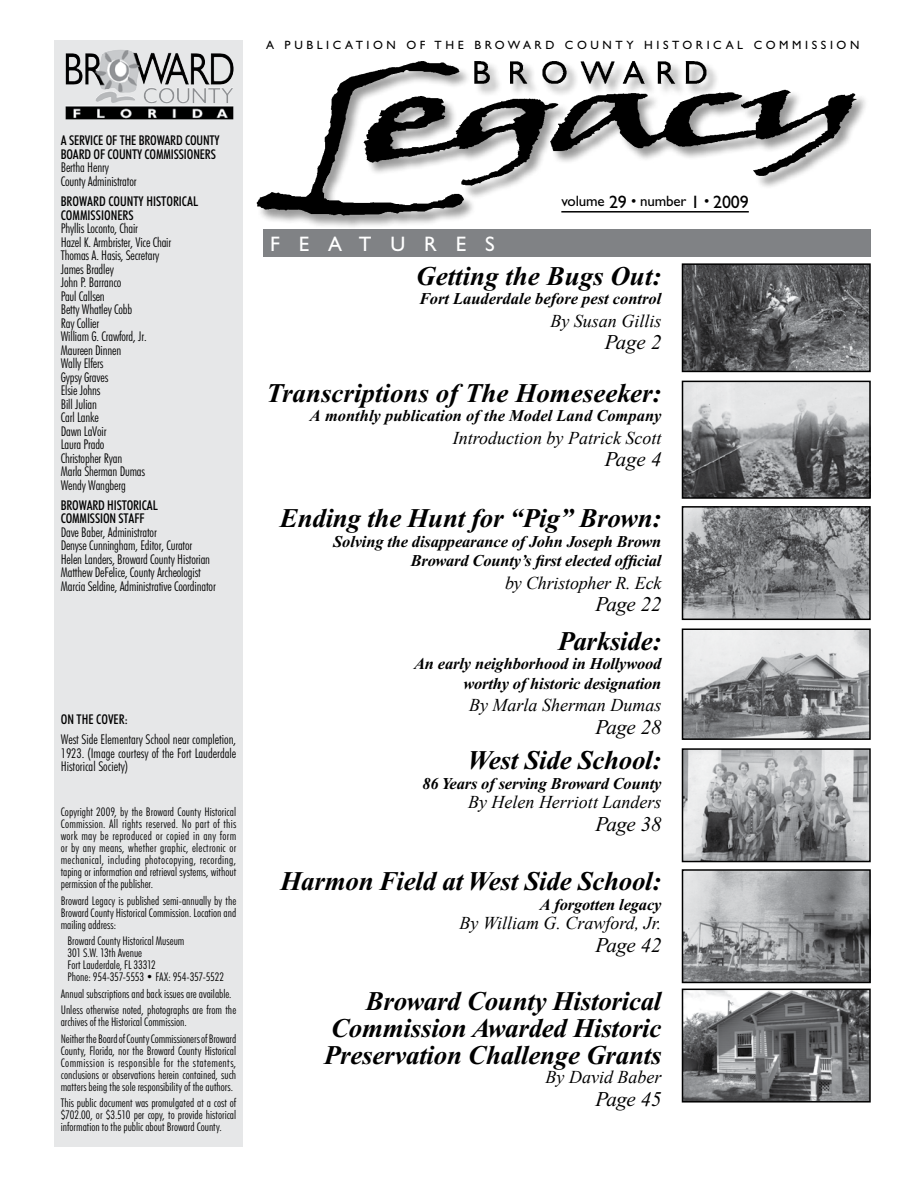
<style>
.page{position:relative;width:918px;height:1188px;background:#fff}
.page>*{position:absolute;margin:0;border:0;box-sizing:border-box;transform-origin:0 0}
.Normal__Web{font:italic 700 27px/27px "Times New Roman";letter-spacing:-.01em;color:#000;text-align:justify}
.Normal__Web-2{font:italic 21px "Times New Roman";letter-spacing:-.02em;color:#000}
.t1{font:21px "Gill Sans";letter-spacing:.9em;color:#fff}
.Normal__Web-3{font:italic 18px "Times New Roman";color:#000}
.Normal__Web-4{font:italic 700 16.5px/19.5px "Times New Roman";letter-spacing:-.01em;color:#000;text-align:right}
.t2{font:15px "Gill Sans";letter-spacing:-.01em;color:#000}
.t3{font:300 condensed 13.5px/13.5px "Futura BT";letter-spacing:-.01em;color:#000}
.t4{font:500 condensed 13.5px/13.5px "Futura BT";letter-spacing:-.01em;color:#000}
.t5{font:300 condensed 12px/12px "Futura BT";color:#000;text-align:justify}
.t6{font:12px "Gill Sans";letter-spacing:.3em;color:#000}
.s1{font-size:18px}
</style>
<div class="page">
<div style="left:54px;top:40px;width:189px;height:1108px;background:#e6e7e8"></div>
<img style="left:256px;top:61px;width:615px;height:169px">
<hr style="left:561px;top:211px;width:188px;height:2px;background:#000">
<div style="left:263px;top:230px;width:608px;height:27px;background:#808285"></div>
<img style="left:85px;top:50px;width:93px;height:43px">
<img style="left:685px;top:266px;width:183px;height:103px">
<div style="left:682px;top:263px;width:189px;height:109px;border:2px solid #000"></div>
<img style="left:685px;top:509px;width:183px;height:108px">
<div style="left:682px;top:506px;width:189px;height:114px;border:2px solid #000"></div>
<img style="left:685px;top:631px;width:183px;height:106px">
<div style="left:682px;top:628px;width:189px;height:112px;border:2px solid #000"></div>
<img style="left:685px;top:384px;width:183px;height:112px">
<div style="left:682px;top:381px;width:189px;height:118px;border:2px solid #000"></div>
<img style="left:685px;top:751px;width:183px;height:108px">
<div style="left:682px;top:748px;width:189px;height:114px;border:2px solid #000"></div>
<img style="left:685px;top:872px;width:183px;height:108px">
<div style="left:682px;top:869px;width:189px;height:114px;border:2px solid #000"></div>
<img style="left:685px;top:992px;width:183px;height:108px">
<div style="left:682px;top:989px;width:189px;height:114px;border:2px solid #000"></div>
<p class="t6" style="left:266px;top:38px;width:595px">A PUBLICATION OF THE BROWARD COUNTY HISTORICAL COMMISSION</p>
<p class="t4" style="left:61px;top:134px;width:161px">A SERVICE OF THE BROWARD COUNTY<br>BOARD OF COUNTY COMMISSIONERS</p>
<p class="t3" style="left:61px;top:161px;width:77px">Bertha Henry<br>County Administrator</p>
<p class="t4" style="left:61px;top:194px;width:139px">BROWARD COUNTY HISTORICAL<br>COMMISSIONERS</p>
<p class="t3" style="left:61px;top:221px;width:79px">Phyllis Loconto, Chair</p>
<p class="t3" style="left:61px;top:235px;width:112px">Hazel K. Armbrister, Vice Chair</p>
<p class="t3" style="left:61px;top:248px;width:100px">Thomas A. Hasis, Secretary</p>
<p class="t3" style="left:61px;top:262px;width:55px">James Bradley</p>
<p class="t3" style="left:61px;top:275px;width:62px">John P. Barranco</p>
<p class="t3" style="left:61px;top:289px;width:73px">Paul Callsen<br>Betty Whatley Cobb</p>
<p class="t3" style="left:61px;top:316px;width:40px">Ray Collier</p>
<p class="t3" style="left:61px;top:329px;width:88px">William G. Crawford, Jr.</p>
<p class="t3" style="left:61px;top:343px;width:62px">Maureen Dinnen</p>
<p class="t3" style="left:61px;top:356px;width:44px">Wally Elfers</p>
<p class="t3" style="left:61px;top:370px;width:49px">Gypsy Graves</p>
<p class="t3" style="left:61px;top:383px;width:41px">Elsie Johns</p>
<p class="t3" style="left:61px;top:397px;width:38px">Bill Julian</p>
<p class="t3" style="left:61px;top:410px;width:39px">Carl Lanke</p>
<p class="t3" style="left:61px;top:424px;width:47px">Dawn LaVoir</p>
<p class="t3" style="left:61px;top:437px;width:45px">Laura Prado</p>
<p class="t3" style="left:61px;top:451px;width:63px">Christopher Ryan</p>
<p class="t3" style="left:61px;top:464px;width:86px">Marla Sherman Dumas</p>
<p class="t3" style="left:61px;top:478px;width:67px">Wendy Wangberg</p>
<p class="t4" style="left:61px;top:498px;width:99px">BROWARD HISTORICAL<br>COMMISSION STAFF</p>
<p class="t3" style="left:61px;top:525px;width:98px">Dave Baber, Administrator</p>
<p class="t3" style="left:61px;top:539px;width:133px">Denyse Cunningham, Editor, Curator</p>
<p class="t3" style="left:61px;top:552px;width:151px">Helen Landers, Broward County Historian</p>
<p class="t3" style="left:61px;top:566px;width:142px">Matthew DeFelice, County Archeologist</p>
<p class="t3" style="left:61px;top:579px;width:157px">Marcia Seldine, Administrative Coordinator</p>
<p class="t4" style="left:61px;top:712px;width:69px">ON THE COVER:</p>
<p class="t3" style="left:61px;top:733px;width:177px;text-align:justify">West Side Elementary School near completion, 1923. (Image courtesy of the Fort Lauderdale Historical Society)</p>
<p class="t5" style="left:61px;top:806px;width:177px">Copyright 2009, by the Broward County Historical Commission. All rights reserved. No part of this work may be reproduced or copied in any form or by any means, whether graphic, electronic or mechanical, including photocopying, recording, taping or information and retrieval systems, without permission of the publisher.</p>
<p class="t5" style="left:61px;top:894px;width:177px">Broward Legacy is published semi-annually by the Broward County Historical Commission. Location and mailing address:</p>
<p class="t5" style="left:67px;top:935px;width:158px;text-align:left">Broward County Historical Museum<br>301 S.W. 13th Avenue<br>Fort Lauderdale, FL 33312<br>Phone: 954-357-5553 • FAX: 954-357-5522</p>
<p class="t5" style="left:61px;top:987px;width:172px">Annual subscriptions and back issues are available.</p>
<p class="t5" style="left:61px;top:1004px;width:177px">Unless otherwise noted, photographs are from the archives of the Historical Commission.</p>
<p class="t5" style="left:61px;top:1032px;width:177px">Neither the Board of County Commissioners of Broward County, Florida, nor the Broward County Historical Commission is responsible for the statements, conclusions or observations herein contained, such matters being the sole responsibility of the authors.</p>
<p class="t5" style="left:61px;top:1097px;width:177px">This public document was promulgated at a cost of $702.00, or $3.510 per copy, to provide historical information to the public about Broward County.</p>
<p class="t1" style="left:270px;top:232px;width:226px">FEATURES</p>
<p class="t2" style="left:561px;top:193px;width:189px">volume <span class="s1">29</span> • number <span class="s1">1</span> • <span class="s1">2009</span></p>
<p class="Normal__Web" style="left:416px;top:262px;width:247px">Getting the Bugs Out:</p>
<p class="Normal__Web-4" style="left:420px;top:289px;width:243px">Fort Lauderdale before pest control</p>
<p class="Normal__Web-3" style="left:551px;top:308px;width:113px">By Susan Gillis</p>
<p class="Normal__Web-2" style="left:605px;top:331px;width:58px">Page 2</p>
<p class="Normal__Web" style="left:267px;top:379px;width:396px">Transcriptions of The Homeseeker:</p>
<p class="Normal__Web-4" style="left:310px;top:406px;width:353px">A monthly publication of the Model Land Company</p>
<p class="Normal__Web-3" style="left:453px;top:425px;width:210px">Introduction by Patrick Scott</p>
<p class="Normal__Web-2" style="left:605px;top:448px;width:58px">Page 4</p>
<p class="Normal__Web" style="left:280px;top:505px;width:383px">Ending the Hunt for “Pig” Brown:</p>
<p class="Normal__Web-4" style="left:333px;top:532px;width:330px">Solving the disappearance of John Joseph Brown<br>Broward County’s first elected official</p>
<p class="Normal__Web-3" style="left:505px;top:570px;width:158px">by Christopher R. Eck</p>
<p class="Normal__Web-2" style="left:595px;top:593px;width:68px">Page 22</p>
<p class="Normal__Web" style="left:558px;top:627px;width:105px">Parkside:</p>
<p class="Normal__Web-4" style="left:414px;top:654px;width:249px">An early neighborhood in Hollywood worthy of historic designation</p>
<p class="Normal__Web-3" style="left:469px;top:693px;width:194px">By Marla Sherman Dumas</p>
<p class="Normal__Web-2" style="left:595px;top:715px;width:68px">Page 28</p>
<p class="Normal__Web" style="left:468px;top:747px;width:195px">West Side School:</p>
<p class="Normal__Web-4" style="left:423px;top:774px;width:240px">86 Years of serving Broward County</p>
<p class="Normal__Web-3" style="left:468px;top:790px;width:195px">By Helen Herriott Landers</p>
<p class="Normal__Web-2" style="left:595px;top:813px;width:68px">Page 38</p>
<p class="Normal__Web" style="left:281px;top:868px;width:382px">Harmon Field at West Side School:</p>
<p class="Normal__Web-4" style="left:540px;top:895px;width:123px">A forgotten legacy</p>
<p class="Normal__Web-3" style="left:460px;top:911px;width:203px">By William G. Crawford, Jr.</p>
<p class="Normal__Web-2" style="left:595px;top:934px;width:68px">Page 42</p>
<p class="Normal__Web" style="left:324px;top:987px;width:339px;text-indent:42px">Broward County Historical Commission Awarded Historic Preservation Challenge Grants</p>
<p class="Normal__Web-3" style="left:546px;top:1065px;width:117px">By David Baber</p>
<p class="Normal__Web-2" style="left:595px;top:1088px;width:68px">Page 45</p>
</div>
